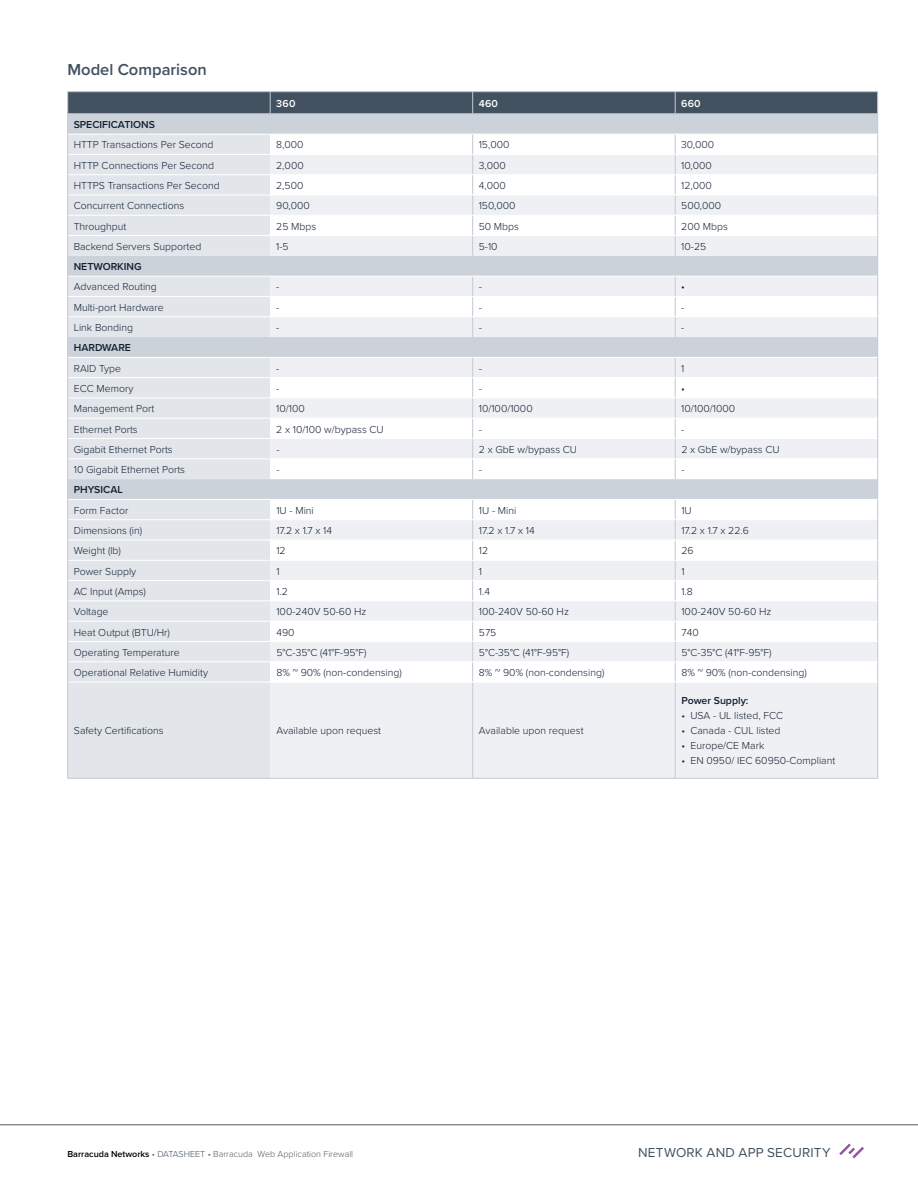
<style>
.page{position:relative;width:918px;height:1188px;background:#fff}
.page>*{position:absolute;margin:0;border:0;box-sizing:border-box;transform-origin:0 0}
.t1{font:600 16.5px "Proxima Nova";color:#425160}
.t2{font:13.5px "Proxima Nova";letter-spacing:.02em;color:#425160}
.t3{font:300 10.5px "Proxima Nova";color:#111f32}
.t4{font:600 10.5px "Proxima Nova";color:#111f32}
.t5{font:600 10.5px "Proxima Nova";letter-spacing:.02em;color:#fff}
.t6{font:300 9px "Proxima Nova";color:#58595b}
.s1{font-weight:600;color:#00000a}
.s2{color:#425160}
</style>
<div class="page">
<svg style="left:839px;top:1144px;width:25px;height:14px"></svg>
<hr style="left:0;top:1125px;width:918px;height:1px;background:#58595b">
<div style="left:68px;top:683px;width:202px;height:95px;background:#e2e6eb"></div>
<div style="left:270px;top:683px;width:607px;height:95px;background:#eef0f3"></div>
<hr style="left:472px;top:682px;width:1px;height:96px;background:#c2c9d2">
<hr style="left:675px;top:682px;width:1px;height:96px;background:#c2c9d2">
<hr style="left:877px;top:682px;width:1px;height:96px;background:#c2c9d2">
<hr style="left:68px;top:778px;width:202px;height:1px;background:#c2c9d2">
<hr style="left:270px;top:778px;width:203px;height:1px;background:#c2c9d2">
<hr style="left:473px;top:778px;width:202px;height:1px;background:#c2c9d2">
<hr style="left:675px;top:778px;width:203px;height:1px;background:#c2c9d2">
<hr style="left:68px;top:91px;width:202px;height:1px;background:#c2c9d2">
<hr style="left:270px;top:91px;width:203px;height:1px;background:#c2c9d2">
<hr style="left:473px;top:91px;width:202px;height:1px;background:#c2c9d2">
<hr style="left:675px;top:91px;width:203px;height:1px;background:#c2c9d2">
<hr style="left:270px;top:682px;width:203px;height:1px;background:#fff">
<hr style="left:675px;top:682px;width:203px;height:1px;background:#fff">
<svg style="left:67px;top:92px;width:811px;height:590px"></svg>
<hr style="left:67px;top:682px;width:1px;height:96px;background:#c2c9d2">
<hr style="left:68px;top:418px;width:202px;height:1px;background:#fff">
<hr style="left:68px;top:438px;width:202px;height:1px;background:#fff">
<hr style="left:68px;top:458px;width:202px;height:1px;background:#fff">
<hr style="left:270px;top:418px;width:203px;height:1px;background:#fff">
<hr style="left:473px;top:418px;width:202px;height:1px;background:#fff">
<hr style="left:675px;top:418px;width:203px;height:1px;background:#fff">
<hr style="left:270px;top:438px;width:203px;height:1px;background:#fff">
<hr style="left:473px;top:438px;width:202px;height:1px;background:#fff">
<hr style="left:675px;top:438px;width:203px;height:1px;background:#fff">
<hr style="left:270px;top:458px;width:203px;height:1px;background:#fff">
<hr style="left:473px;top:458px;width:202px;height:1px;background:#fff">
<hr style="left:675px;top:458px;width:203px;height:1px;background:#fff">
<h1 class="t1" style="left:68px;top:57px;width:141px">Model Comparison</h1>
<p class="t5" style="left:276px;top:96px;width:21px">360</p>
<p class="t5" style="left:479px;top:96px;width:21px">460</p>
<p class="t5" style="left:681px;top:96px;width:21px">660</p>
<p class="t4" style="left:74px;top:117px;width:83px">SPECIFICATIONS</p>
<p class="t3" style="left:74px;top:137px;width:141px">HTTP Transactions Per Second</p>
<p class="t3" style="left:276px;top:137px;width:29px">8,000</p>
<p class="t3" style="left:479px;top:137px;width:32px">15,000</p>
<p class="t3" style="left:681px;top:137px;width:35px">30,000</p>
<p class="t3" style="left:74px;top:157px;width:142px">HTTP Connections Per Second</p>
<p class="t3" style="left:276px;top:157px;width:29px">2,000</p>
<p class="t3" style="left:479px;top:157px;width:29px">3,000</p>
<p class="t3" style="left:681px;top:157px;width:32px">10,000</p>
<p class="t3" style="left:74px;top:178px;width:148px">HTTPS Transactions Per Second</p>
<p class="t3" style="left:276px;top:178px;width:29px">2,500</p>
<p class="t3" style="left:479px;top:178px;width:29px">4,000</p>
<p class="t3" style="left:681px;top:178px;width:32px">12,000</p>
<p class="t3" style="left:74px;top:198px;width:112px">Concurrent Connections</p>
<p class="t3" style="left:276px;top:198px;width:35px">90,000</p>
<p class="t3" style="left:479px;top:198px;width:38px">150,000</p>
<p class="t3" style="left:681px;top:198px;width:41px">500,000</p>
<p class="t3" style="left:74px;top:218px;width:54px">Throughput</p>
<p class="t3" style="left:276px;top:218px;width:42px">25 Mbps</p>
<p class="t3" style="left:479px;top:218px;width:42px">50 Mbps</p>
<p class="t3" style="left:681px;top:218px;width:48px">200 Mbps</p>
<p class="t3" style="left:74px;top:239px;width:129px">Backend Servers Supported</p>
<p class="t3" style="left:276px;top:239px;width:14px">1-5</p>
<p class="t3" style="left:479px;top:239px;width:20px">5-10</p>
<p class="t3" style="left:681px;top:239px;width:26px">10-25</p>
<p class="t4" style="left:74px;top:259px;width:69px">NETWORKING</p>
<p class="t3" style="left:74px;top:279px;width:85px">Advanced Routing</p>
<p class="t3" style="left:276px;top:279px;width:5px">-</p>
<p class="t3" style="left:479px;top:279px;width:5px">-</p>
<p class="t3" style="left:681px;top:279px;width:5px">•</p>
<p class="t3" style="left:74px;top:299px;width:91px">Multi-port Hardware</p>
<p class="t3" style="left:276px;top:299px;width:5px">-</p>
<p class="t3" style="left:479px;top:299px;width:5px">-</p>
<p class="t3" style="left:681px;top:299px;width:5px">-</p>
<p class="t3" style="left:74px;top:320px;width:61px">Link Bonding</p>
<p class="t3" style="left:276px;top:320px;width:5px">-</p>
<p class="t3" style="left:479px;top:320px;width:5px">-</p>
<p class="t3" style="left:681px;top:320px;width:5px">-</p>
<p class="t4" style="left:74px;top:340px;width:59px">HARDWARE</p>
<p class="t3" style="left:74px;top:360px;width:49px">RAID Type</p>
<p class="t3" style="left:276px;top:360px;width:5px">-</p>
<p class="t3" style="left:479px;top:360px;width:5px">-</p>
<p class="t3" style="left:681px;top:360px;width:5px">1</p>
<p class="t3" style="left:74px;top:381px;width:61px">ECC Memory</p>
<p class="t3" style="left:276px;top:381px;width:5px">-</p>
<p class="t3" style="left:479px;top:381px;width:5px">-</p>
<p class="t3" style="left:681px;top:381px;width:5px">•</p>
<p class="t3" style="left:74px;top:401px;width:82px">Management Port</p>
<p class="t3" style="left:276px;top:401px;width:30px">10/100</p>
<p class="t3" style="left:479px;top:401px;width:55px">10/100/1000</p>
<p class="t3" style="left:681px;top:401px;width:55px">10/100/1000</p>
<p class="t3" style="left:74px;top:421px;width:65px">Ethernet Ports</p>
<p class="t3" style="left:276px;top:421px;width:109px">2 x 10/100 w/bypass CU</p>
<p class="t3" style="left:479px;top:421px;width:5px">-</p>
<p class="t3" style="left:681px;top:421px;width:5px">-</p>
<p class="t3" style="left:74px;top:442px;width:100px">Gigabit Ethernet Ports</p>
<p class="t3" style="left:276px;top:442px;width:5px">-</p>
<p class="t3" style="left:479px;top:442px;width:100px">2 x GbE w/bypass CU</p>
<p class="t3" style="left:681px;top:442px;width:100px">2 x GbE w/bypass CU</p>
<p class="t3" style="left:74px;top:462px;width:113px">10 Gigabit Ethernet Ports</p>
<p class="t3" style="left:276px;top:462px;width:5px">-</p>
<p class="t3" style="left:479px;top:462px;width:5px">-</p>
<p class="t3" style="left:681px;top:462px;width:5px">-</p>
<p class="t4" style="left:74px;top:482px;width:51px">PHYSICAL</p>
<p class="t3" style="left:74px;top:502px;width:56px">Form Factor</p>
<p class="t3" style="left:276px;top:502px;width:39px">1U - Mini</p>
<p class="t3" style="left:479px;top:502px;width:39px">1U - Mini</p>
<p class="t3" style="left:681px;top:502px;width:12px">1U</p>
<p class="t3" style="left:74px;top:523px;width:70px">Dimensions (in)</p>
<p class="t3" style="left:276px;top:523px;width:57px">17.2 x 1.7 x 14</p>
<p class="t3" style="left:479px;top:523px;width:57px">17.2 x 1.7 x 14</p>
<p class="t3" style="left:681px;top:523px;width:69px">17.2 x 1.7 x 22.6</p>
<p class="t3" style="left:74px;top:543px;width:49px">Weight (lb)</p>
<p class="t3" style="left:276px;top:543px;width:11px">12</p>
<p class="t3" style="left:479px;top:543px;width:11px">12</p>
<p class="t3" style="left:681px;top:543px;width:14px">26</p>
<p class="t3" style="left:74px;top:563px;width:64px">Power Supply</p>
<p class="t3" style="left:276px;top:563px;width:5px">1</p>
<p class="t3" style="left:479px;top:563px;width:5px">1</p>
<p class="t3" style="left:681px;top:563px;width:5px">1</p>
<p class="t3" style="left:74px;top:584px;width:74px">AC Input (Amps)</p>
<p class="t3" style="left:276px;top:584px;width:13px">1.2</p>
<p class="t3" style="left:479px;top:584px;width:13px">1.4</p>
<p class="t3" style="left:681px;top:584px;width:13px">1.8</p>
<p class="t3" style="left:74px;top:604px;width:36px">Voltage</p>
<p class="t3" style="left:276px;top:604px;width:92px">100-240V 50-60 Hz</p>
<p class="t3" style="left:479px;top:604px;width:92px">100-240V 50-60 Hz</p>
<p class="t3" style="left:681px;top:604px;width:92px">100-240V 50-60 Hz</p>
<p class="t3" style="left:74px;top:624px;width:98px">Heat Output (BTU/Hr)</p>
<p class="t3" style="left:276px;top:624px;width:20px">490</p>
<p class="t3" style="left:479px;top:624px;width:19px">575</p>
<p class="t3" style="left:681px;top:624px;width:19px">740</p>
<p class="t3" style="left:74px;top:644px;width:107px">Operating Temperature</p>
<p class="t3" style="left:276px;top:644px;width:92px">5°C-35°C (41°F-95°F)</p>
<p class="t3" style="left:479px;top:644px;width:92px">5°C-35°C (41°F-95°F)</p>
<p class="t3" style="left:681px;top:644px;width:92px">5°C-35°C (41°F-95°F)</p>
<p class="t3" style="left:74px;top:665px;width:136px">Operational Relative Humidity</p>
<p class="t3" style="left:276px;top:665px;width:127px">8% ~ 90% (non-condensing)</p>
<p class="t3" style="left:479px;top:665px;width:127px">8% ~ 90% (non-condensing)</p>
<p class="t3" style="left:681px;top:665px;width:127px">8% ~ 90% (non-condensing)</p>
<p class="t3" style="left:74px;top:723px;width:91px">Safety Certifications</p>
<p class="t3" style="left:276px;top:723px;width:106px">Available upon request</p>
<p class="t3" style="left:479px;top:723px;width:106px">Available upon request</p>
<p class="t4" style="left:681px;top:693px;width:69px">Power Supply:</p>
<p class="t3" style="left:681px;top:708px;width:103px">• USA - UL listed, FCC</p>
<p class="t3" style="left:681px;top:723px;width:101px">• Canada - CUL listed</p>
<p class="t3" style="left:681px;top:738px;width:84px">• Europe/CE Mark</p>
<p class="t3" style="left:681px;top:753px;width:155px">• EN 0950/ IEC 60950-Compliant</p>
<p class="t6" style="left:68px;top:1147px;width:287px"><span class="s1">Barracuda Networks</span> • <span class="s2">DATASHEET</span> • Barracuda Web Application Firewall</p>
<p class="t2" style="left:638px;top:1144px;width:194px">NETWORK AND APP SECURITY</p>
</div>
